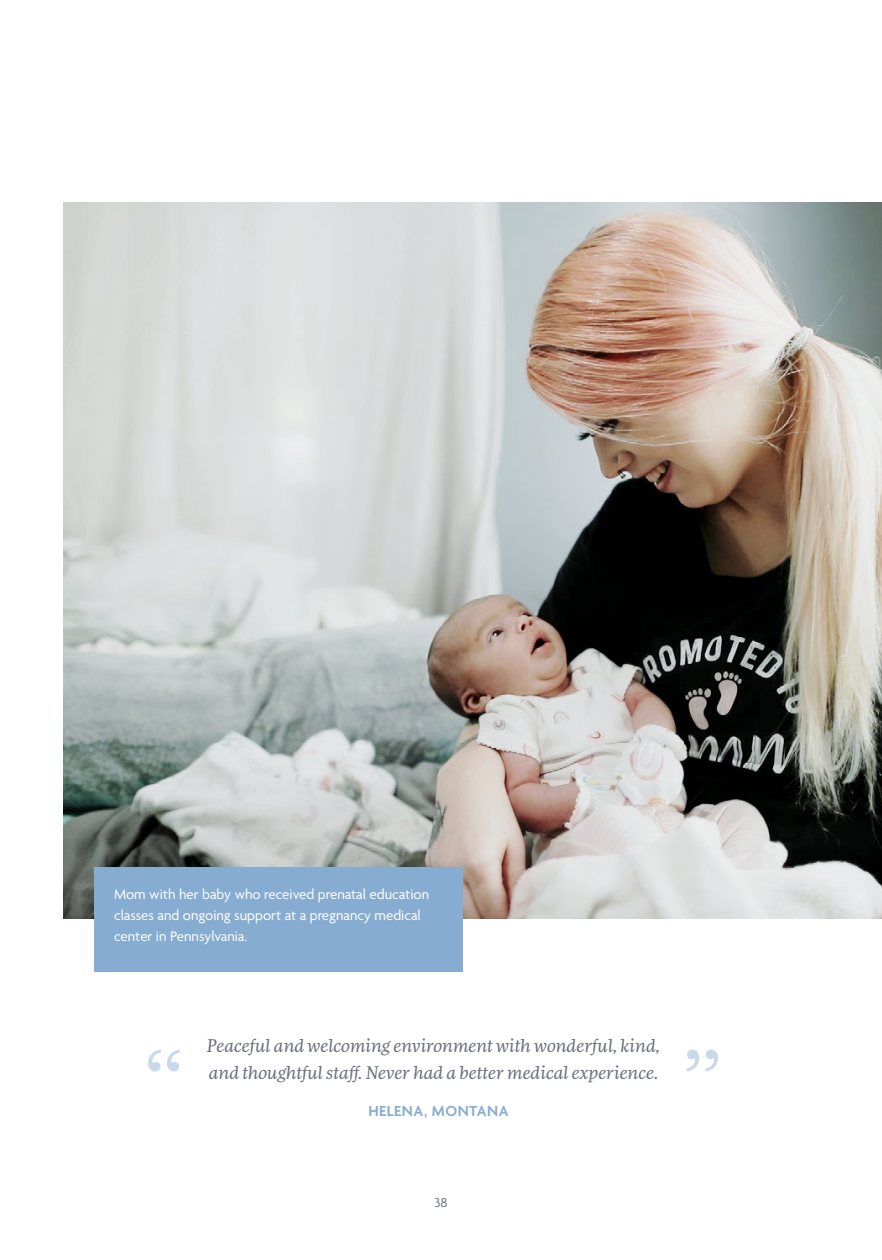
<style>
.page{position:relative;width:882px;height:1260px;background:#fff}
.page>*{position:absolute;margin:0;border:0;box-sizing:border-box;transform-origin:0 0}
.t1{font:italic 17.5px/26.2px "More Pro";color:#6d707d}
.t2{font:600 15.75px "Agenda";letter-spacing:.03em;color:#87acd1}
.t3{font:14.88px/21px "Agenda";color:#fff}
.t4{font:14px "Agenda";color:#6d707d}
</style>
<div class="page">
<img style="left:63px;top:202px;width:819px;height:717px">
<div style="left:94px;top:868px;width:369px;height:104px;background:#87acd1"></div>
<svg style="left:148px;top:1050px;width:32px;height:21px"></svg>
<svg style="left:687px;top:1050px;width:31px;height:21px"></svg>
<p class="t3" style="left:114px;top:884px;width:317px">Mom with her baby who received prenatal education classes and ongoing support at a pregnancy medical center in Pennsylvania.</p>
<p class="t1" style="left:207px;top:1032px;width:455px">Peaceful and welcoming environment with wonderful, kind, and thoughtful staff. Never had a better medical experience.</p>
<p class="t2" style="left:368px;top:1103px;width:142px">HELENA, MONTANA</p>
<p class="t4" style="left:434px;top:1195px;width:15px">38</p>
</div>
